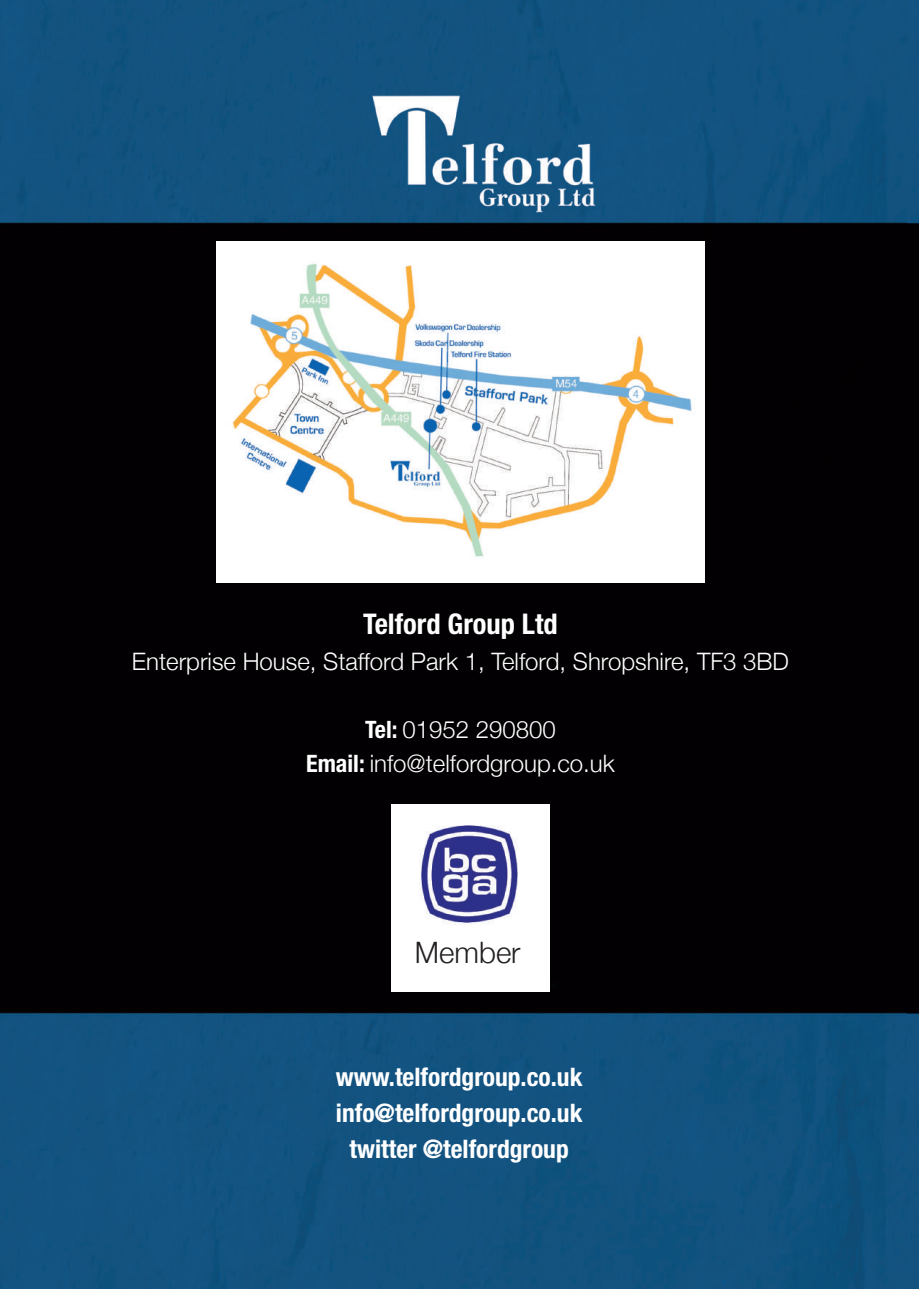
<style>
.page{position:relative;width:919px;height:1289px;background:#fff}
.page>*{position:absolute;margin:0;border:0;box-sizing:border-box;transform-origin:0 0}
.t1{font:300 29.55px "Helvetica Neue";color:#231f20}
.t2{font:700 condensed 28.5px "Helvetica Neue";color:#fff}
.t3{font:700 condensed 25.5px/36.2px "Helvetica Neue";color:#fff;text-align:center}
.t4{font:300 24px/34.2px "Helvetica Neue";color:#fff;text-align:center}
.s1{font-weight:700;font-stretch:condensed}
</style>
<div class="page">
<img style="left:906px;top:0;width:12px;height:1288px">
<img style="left:1px;top:0;width:905px;height:1288px">
<img style="left:217px;top:241px;width:487px;height:341px">
<div style="left:391px;top:804px;width:159px;height:187px;background:#fff"></div>
<img style="left:420px;top:825px;width:98px;height:99px">
<p class="t2" style="left:363px;top:600px;width:196px">Telford Group Ltd</p>
<p class="t4" style="left:132px;top:644px;width:658px">Enterprise House, Stafford Park 1, Telford, Shropshire, TF3 3BD</p>
<p class="t4" style="left:306px;top:712px;width:310px"><span class="s1">Tel:</span> 01952 290800<br><span class="s1">Email:</span> info@telfordgroup.co.uk</p>
<p class="t1" style="left:415px;top:933px;width:107px">Member</p>
<p class="t3" style="left:336px;top:1056px;width:248px">www.telfordgroup.co.uk info@telfordgroup.co.uk twitter @telfordgroup</p>
</div>
